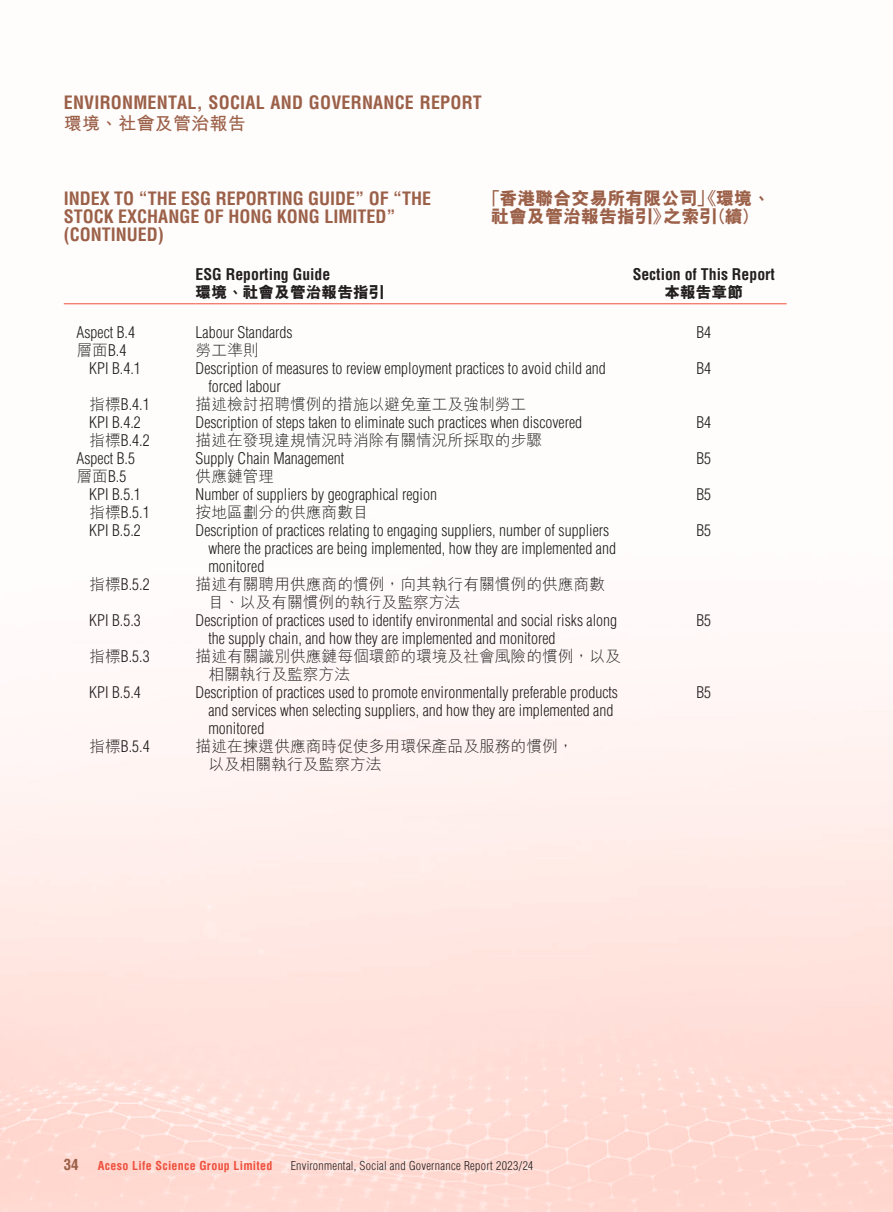
<style>
.page{position:relative;width:893px;height:1212px;background:#fff}
.page>*{position:absolute;margin:0;border:0;box-sizing:border-box;transform-origin:0 0}
.t1{font:700 condensed 18px/18px "Helvetica LT Std";color:#9b6048}
.t2{font:800 18px/18px "M Hei HK";color:#9b6048;text-align:center}
.t3{font:700 18px "M Hei HK";letter-spacing:.01em;color:#9b6048}
.t4{font:300 condensed 15.75px/18px "Helvetica LT Std";color:#231f20}
.t5{font:300 15.75px/18px "M Hei HK";color:#231f20}
.t6{font:700 condensed 15.75px "Helvetica LT Std";color:#231f20}
.t7{font:800 15.75px "M Hei HK";color:#231f20}
.t8{font:700 condensed 15px "Helvetica LT Std";color:#9b6048}
.t9{font:300 condensed 12px "Helvetica LT Std";letter-spacing:.025em;color:#231f20}
.t10{font:700 condensed 12px "Helvetica LT Std";letter-spacing:.025em;color:#ee4f3d}
.s1{font-family:"M Hei HK";font-stretch:normal}
</style>
<div class="page">
<img style="left:0;top:303px;width:893px;height:909px">
<hr style="left:64px;top:303px;width:132px;height:1px;background:#ee4f3d">
<hr style="left:196px;top:303px;width:425px;height:1px;background:#ee4f3d">
<hr style="left:621px;top:303px;width:166px;height:1px;background:#ee4f3d">
<p class="t1" style="left:64px;top:94px;width:420px">ENVIRONMENTAL, SOCIAL AND GOVERNANCE REPORT</p>
<p class="t3" style="left:64px;top:111px;width:184px">環境、社會及管治報告</p>
<p class="t1" style="left:64px;top:189px;width:369px">INDEX TO “THE ESG REPORTING GUIDE” OF “THE<br>STOCK EXCHANGE OF HONG KONG LIMITED” (CONTINUED)</p>
<p class="t2" style="left:483px;top:189px;width:288px">「香港聯合交易所有限公司」《環境、社會及管治報告指引》之索引（續）</p>
<p class="t6" style="left:196px;top:264px;width:136px">ESG Reporting Guide</p>
<p class="t6" style="left:633px;top:264px;width:144px">Section of This Report</p>
<p class="t7" style="left:196px;top:281px;width:190px">環境、社會及管治報告指引</p>
<p class="t7" style="left:664px;top:281px;width:80px">本報告章節</p>
<p class="t4" style="left:77px;top:323px;width:60px">Aspect B.4</p>
<p class="t4" style="left:196px;top:323px;width:99px">Labour Standards</p>
<p class="t4" style="left:696px;top:323px;width:16px">B4</p>
<p class="t4" style="left:77px;top:341px;width:51px"><span class="s1">層面</span>B.4</p>
<p class="t5" style="left:196px;top:341px;width:64px">勞工準則</p>
<p class="t4" style="left:89px;top:359px;width:53px">KPI B.4.1</p>
<p class="t4" style="left:208px;top:359px;width:399px;text-indent:-13px">Description of measures to review employment practices to avoid child and forced labour</p>
<p class="t4" style="left:696px;top:359px;width:16px">B4</p>
<p class="t4" style="left:89px;top:395px;width:62px"><span class="s1">指標</span>B.4.1</p>
<p class="t5" style="left:196px;top:395px;width:332px">描述檢討招聘慣例的措施以避免童工及強制勞工</p>
<p class="t4" style="left:89px;top:413px;width:53px">KPI B.4.2</p>
<p class="t4" style="left:196px;top:413px;width:388px">Description of steps taken to eliminate such practices when discovered</p>
<p class="t4" style="left:696px;top:413px;width:16px">B4</p>
<p class="t4" style="left:89px;top:431px;width:62px"><span class="s1">指標</span>B.4.2</p>
<p class="t5" style="left:196px;top:431px;width:348px">描述在發現違規情況時消除有關情況所採取的步驟</p>
<p class="t4" style="left:77px;top:449px;width:60px">Aspect B.5</p>
<p class="t4" style="left:196px;top:449px;width:150px">Supply Chain Management</p>
<p class="t4" style="left:696px;top:449px;width:16px">B5</p>
<p class="t4" style="left:77px;top:467px;width:51px"><span class="s1">層面</span>B.5</p>
<p class="t5" style="left:196px;top:467px;width:80px">供應鏈管理</p>
<p class="t4" style="left:89px;top:485px;width:53px">KPI B.5.1</p>
<p class="t4" style="left:196px;top:485px;width:243px">Number of suppliers by geographical region</p>
<p class="t4" style="left:696px;top:485px;width:16px">B5</p>
<p class="t4" style="left:89px;top:503px;width:62px"><span class="s1">指標</span>B.5.1</p>
<p class="t5" style="left:196px;top:503px;width:175px">按地區劃分的供應商數目</p>
<p class="t4" style="left:89px;top:521px;width:53px">KPI B.5.2</p>
<p class="t4" style="left:208px;top:521px;width:409px;text-indent:-13px">Description of practices relating to engaging suppliers, number of suppliers where the practices are being implemented, how they are implemented and monitored</p>
<p class="t4" style="left:696px;top:521px;width:16px">B5</p>
<p class="t4" style="left:89px;top:575px;width:62px"><span class="s1">指標</span>B.5.2</p>
<p class="t5" style="left:208px;top:575px;width:398px;text-indent:-13px">描述有關聘用供應商的慣例，向其執行有關慣例的供應商數目、以及有關慣例的執行及監察方法</p>
<p class="t4" style="left:89px;top:611px;width:53px">KPI B.5.3</p>
<p class="t4" style="left:208px;top:611px;width:410px;text-indent:-13px">Description of practices used to identify environmental and social risks along the supply chain, and how they are implemented and monitored</p>
<p class="t4" style="left:696px;top:611px;width:16px">B5</p>
<p class="t4" style="left:89px;top:647px;width:62px"><span class="s1">指標</span>B.5.3</p>
<p class="t5" style="left:208px;top:647px;width:414px;text-indent:-13px">描述有關識別供應鏈每個環節的環境及社會風險的慣例，以及相關執行及監察方法</p>
<p class="t4" style="left:89px;top:683px;width:53px">KPI B.5.4</p>
<p class="t4" style="left:208px;top:683px;width:411px;text-indent:-13px">Description of practices used to promote environmentally preferable products and services when selecting suppliers, and how they are implemented and monitored</p>
<p class="t4" style="left:696px;top:683px;width:16px">B5</p>
<p class="t4" style="left:89px;top:737px;width:62px"><span class="s1">指標</span>B.5.4</p>
<p class="t5" style="left:208px;top:737px;width:367px;text-indent:-13px">描述在揀選供應商時促使多用環保產品及服務的慣例，以及相關執行及監察方法</p>
<p class="t8" style="left:64px;top:1155px;width:16px">34</p>
<p class="t10" style="left:98px;top:1158px;width:176px">Aceso Life Science Group Limited</p>
<p class="t9" style="left:291px;top:1158px;width:244px">Environmental, Social and Governance Report 2023/24</p>
</div>
